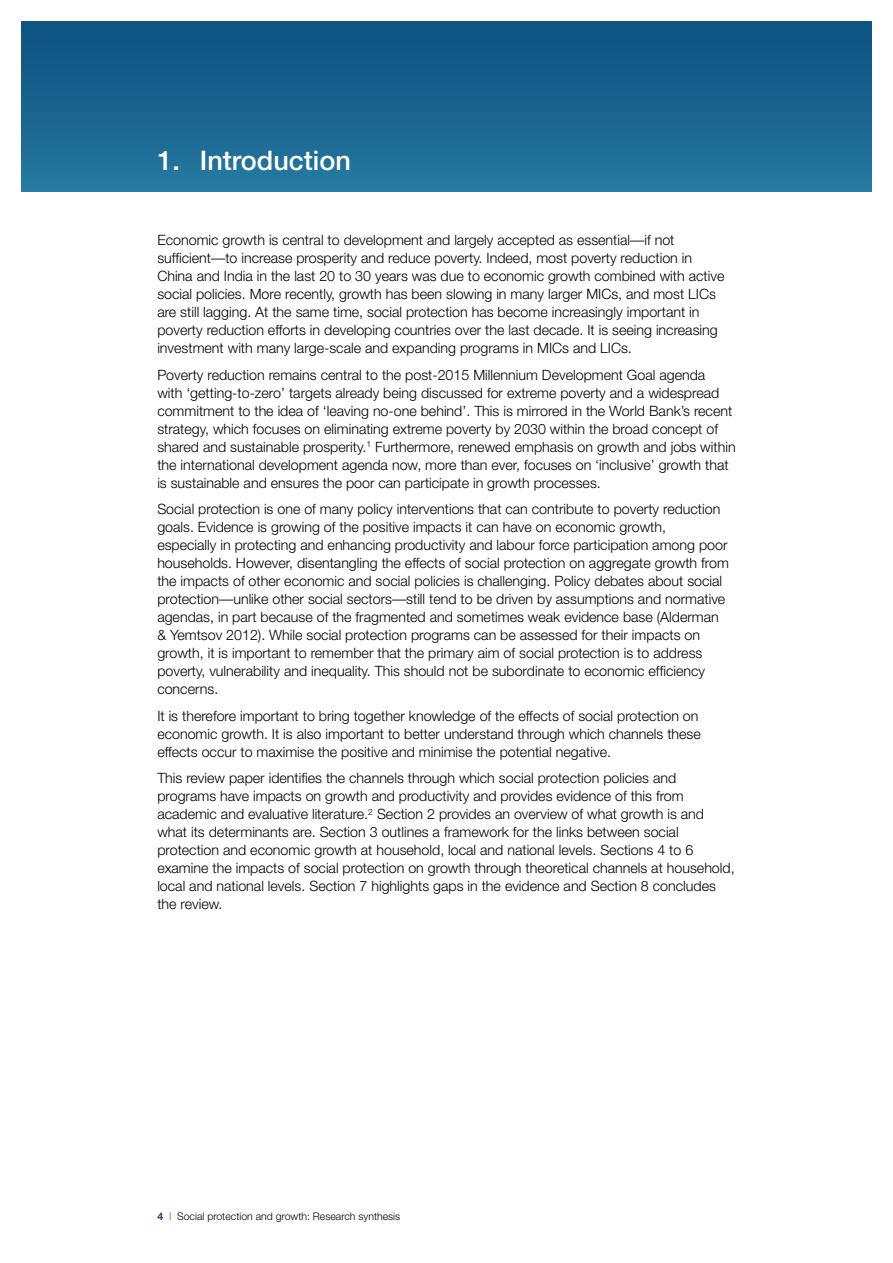
<style>
.page{position:relative;width:893px;height:1263px;background:#fff}
.page>*{position:absolute;margin:0;border:0;box-sizing:border-box;transform-origin:0 0}
.t1{font:500 27px "Helvetica Neue";color:#fff}
.body{font:300 14.25px/18px "Helvetica Neue";color:#000}
.t2{font:300 10.5px "Helvetica Neue";color:#000}
.s1{font-weight:700;color:#1d457e}
.s2{font-weight:100}
</style>
<div class="page">
<div style="left:21px;top:21px;width:851px;height:170px;background:linear-gradient(to bottom,#0d5080,#25789f)"></div>
<p class="t1" style="left:157px;top:144px;width:195px">1. Introduction</p>
<p class="body" style="left:157px;top:231px;width:569px">Economic growth is central to development and largely accepted as essential—if not sufficient—to increase prosperity and reduce poverty. Indeed, most poverty reduction in China and India in the last 20 to 30 years was due to economic growth combined with active social policies. More recently, growth has been slowing in many larger MICs, and most LICs are still lagging. At the same time, social protection has become increasingly important in poverty reduction efforts in developing countries over the last decade. It is seeing increasing investment with many large-scale and expanding programs in MICs and LICs.</p>
<p class="body" style="left:157px;top:365px;width:580px">Poverty reduction remains central to the post-2015 Millennium Development Goal agenda<br>with ‘getting-to-zero’ targets already being discussed for extreme poverty and a widespread commitment to the idea of ‘leaving no-one behind’. This is mirrored in the World Bank’s recent strategy, which focuses on eliminating extreme poverty by 2030 within the broad concept of shared and sustainable prosperity.<sup>1</sup> Furthermore, renewed emphasis on growth and jobs within the international development agenda now, more than ever, focuses on ‘inclusive’ growth that is sustainable and ensures the poor can participate in growth processes.</p>
<p class="body" style="left:157px;top:500px;width:573px">Social protection is one of many policy interventions that can contribute to poverty reduction goals. Evidence is growing of the positive impacts it can have on economic growth,<br>especially in protecting and enhancing productivity and labour force participation among poor households. However, disentangling the effects of social protection on aggregate growth from the impacts of other economic and social policies is challenging. Policy debates about social protection—unlike other social sectors—still tend to be driven by assumptions and normative agendas, in part because of the fragmented and sometimes weak evidence base (Alderman &amp; Yemtsov 2012). While social protection programs can be assessed for their impacts on growth, it is important to remember that the primary aim of social protection is to address poverty, vulnerability and inequality. This should not be subordinate to economic efficiency concerns.</p>
<p class="body" style="left:157px;top:706px;width:545px">It is therefore important to bring together knowledge of the effects of social protection on economic growth. It is also important to better understand through which channels these effects occur to maximise the positive and minimise the potential negative.</p>
<p class="body" style="left:157px;top:769px;width:579px">This review paper identifies the channels through which social protection policies and programs have impacts on growth and productivity and provides evidence of this from academic and evaluative literature.<sup>2</sup> Section 2 provides an overview of what growth is and what its determinants are. Section 3 outlines a framework for the links between social protection and economic growth at household, local and national levels. Sections 4 to 6 examine the impacts of social protection on growth through theoretical channels at household, local and national levels. Section 7 highlights gaps in the evidence and Section 8 concludes the review.</p>
<p class="t2" style="left:157px;top:1210px;width:244px"><span class="s1">4</span> <span class="s2">|</span> Social protection and growth: Research synthesis</p>
</div>
